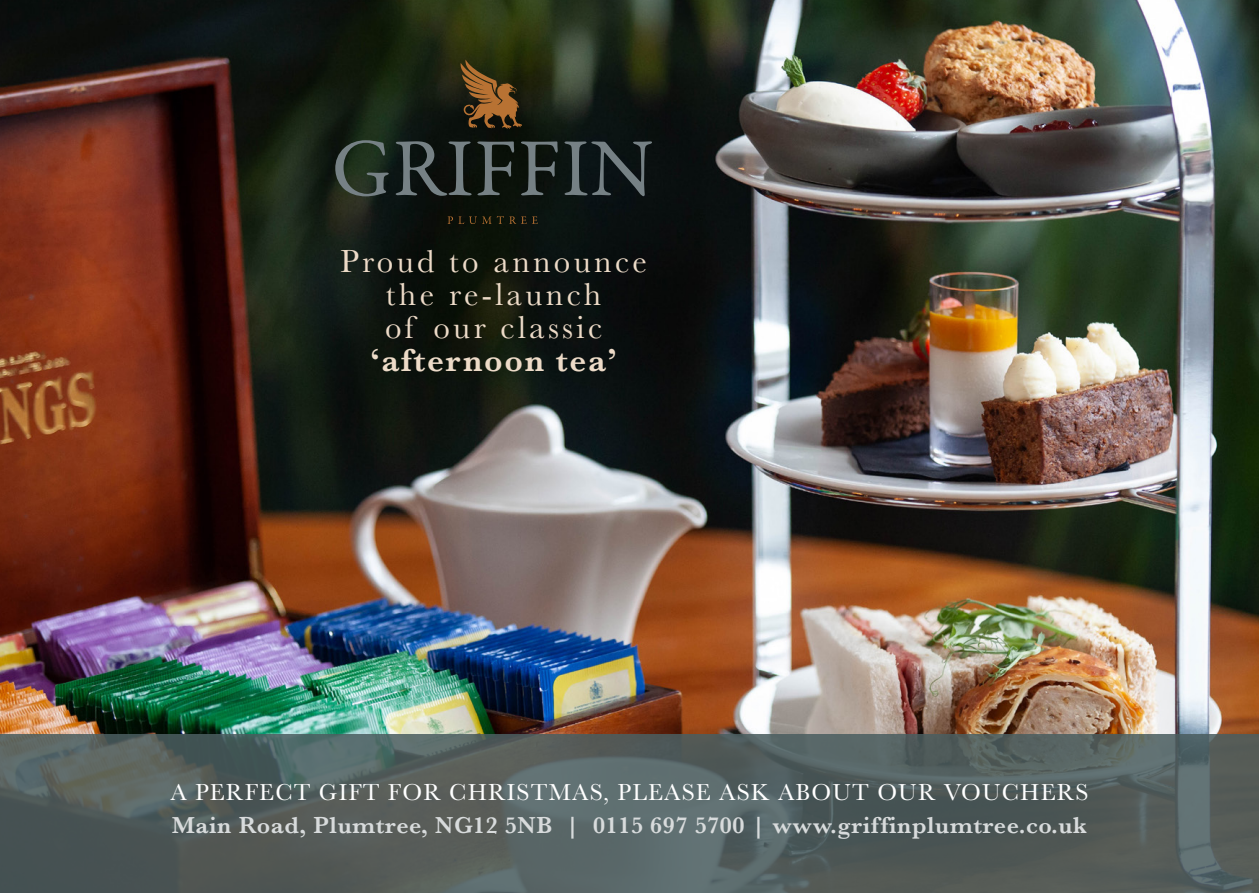
<style>
.page{position:relative;width:1259px;height:893px;background:#fff}
.page>*{position:absolute;margin:0;border:0;box-sizing:border-box;transform-origin:0 0}
.t1{font:33px/33px "Baskerville";letter-spacing:.1em;color:#eddbc8;text-align:center}
.t2{font:600 33px "Baskerville";letter-spacing:.05em;color:#eddbc8}
.t3{font:600 24px "Baskerville";letter-spacing:.025em;color:#d8dbdc}
.t4{font:24px "Baskerville";letter-spacing:.05em;color:#fff}
</style>
<div class="page">
<img style="left:0;top:0;width:1259px;height:733px">
<svg style="left:460px;top:60px;width:62px;height:69px;background:#5a401b"></svg>
<svg style="left:335px;top:140px;width:54px;height:56px;background:#344237"></svg>
<svg style="left:396px;top:141px;width:75px;height:55px;background:#2f3636"></svg>
<svg style="left:521px;top:141px;width:37px;height:54px;background:#2d3532"></svg>
<svg style="left:564px;top:141px;width:88px;height:55px;background:#293233"></svg>
<svg style="left:447px;top:216px;width:44px;height:8px"></svg>
<svg style="left:497px;top:216px;width:41px;height:8px"></svg>
<svg style="left:477px;top:141px;width:37px;height:54px;background:#2c3531"></svg>
<svg style="left:0;top:733px;width:1259px;height:160px;background:#545f5e"></svg>
<p class="t1" style="left:340px;top:245px;width:308px">Proud to announce the re-launch<br>of our classic</p>
<p class="t2" style="left:370px;top:337px;width:248px">‘afternoon tea’</p>
<p class="t4" style="left:170px;top:777px;width:919px">A PERFECT GIFT FOR CHRISTMAS, PLEASE ASK ABOUT OUR VOUCHERS</p>
<p class="t3" style="left:172px;top:808px;width:917px">Main Road, Plumtree, NG12 5NB | 0115 697 5700 | www.griffinplumtree.co.uk</p>
</div>
